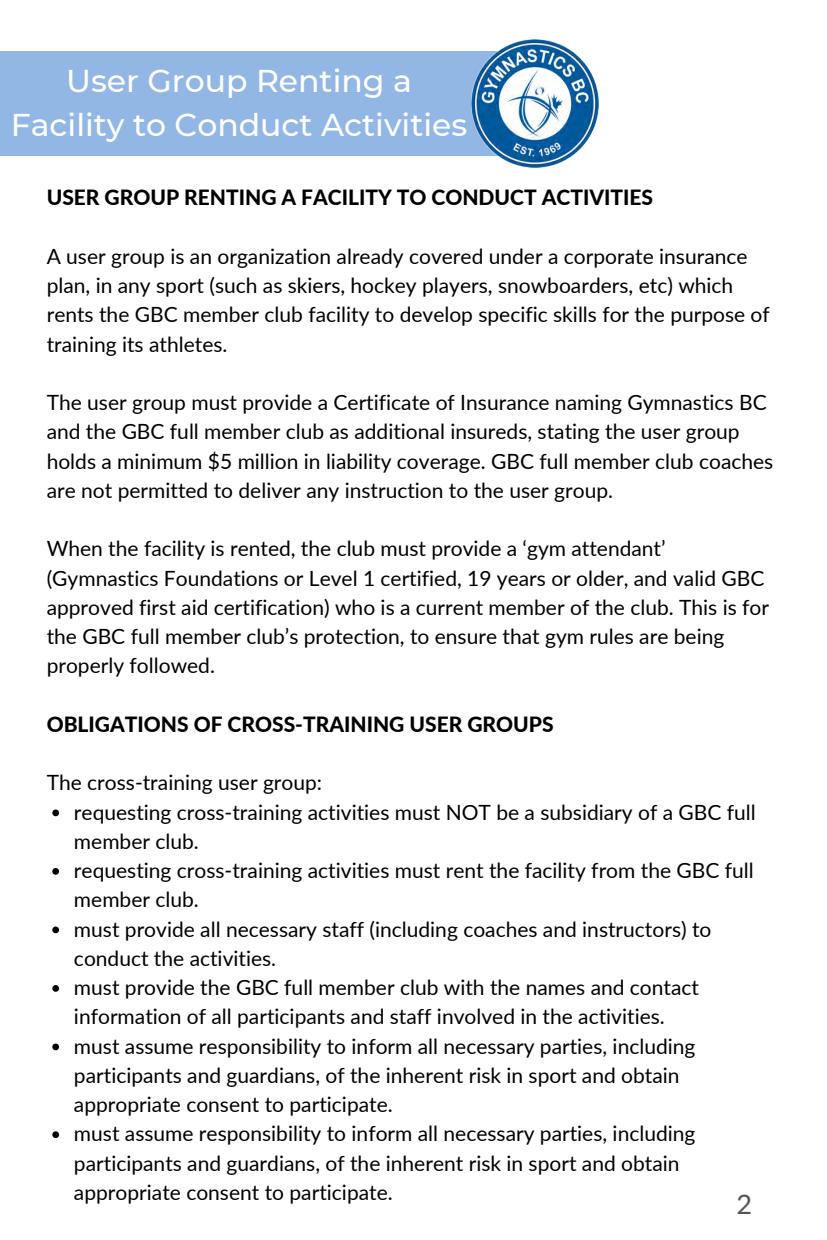
<style>
.page{position:relative;width:827px;height:1240px;background:#fff}
.page>*{position:absolute;margin:0;border:0;box-sizing:border-box;transform-origin:0 0}
.t1{font:500 31.5px/43.8px "Montserrat";color:#fff;text-align:center}
.t2{font:27px "Lato";color:#545454}
.t3{font:21px/29.2px "Lato";color:#000}
.t4{font:800 21px "Lato";color:#000}
</style>
<div class="page">
<svg style="left:52px;top:809px;width:7px;height:7px"></svg>
<svg style="left:52px;top:868px;width:7px;height:7px"></svg>
<svg style="left:52px;top:926px;width:7px;height:7px"></svg>
<svg style="left:52px;top:985px;width:7px;height:7px"></svg>
<svg style="left:52px;top:1043px;width:7px;height:7px"></svg>
<svg style="left:52px;top:1131px;width:7px;height:7px"></svg>
<div style="left:0;top:51px;width:524px;height:105px;background:#92b7e4"></div>
<img style="left:471px;top:40px;width:128px;height:127px">
<h1 class="t1" style="left:11px;top:59px;width:458px">User Group Renting a<br>Facility to Conduct Activities</h1>
<p class="t4" style="left:47px;top:182px;width:608px">USER GROUP RENTING A FACILITY TO CONDUCT ACTIVITIES</p>
<p class="t3" style="left:47px;top:241px;width:725px">A user group is an organization already covered under a corporate insurance plan, in any sport (such as skiers, hockey players, snowboarders, etc) which rents the GBC member club facility to develop specific skills for the purpose of training its athletes.</p>
<p class="t3" style="left:47px;top:387px;width:728px">The user group must provide a Certificate of Insurance naming Gymnastics BC and the GBC full member club as additional insureds, stating the user group holds a minimum $5 million in liability coverage. GBC full member club coaches are not permitted to deliver any instruction to the user group.</p>
<p class="t3" style="left:47px;top:533px;width:724px">When the facility is rented, the club must provide a ‘gym attendant’ (Gymnastics Foundations or Level 1 certified, 19 years or older, and valid GBC approved first aid certification) who is a current member of the club. This is for the GBC full member club’s protection, to ensure that gym rules are being properly followed.</p>
<p class="t4" style="left:47px;top:708px;width:508px">OBLIGATIONS OF CROSS-TRAINING USER GROUPS</p>
<p class="t3" style="left:74px;top:767px;width:683px;text-indent:-27px">The cross-training user group:<br>requesting cross-training activities must NOT be a subsidiary of a GBC full member club.<br>requesting cross-training activities must rent the facility from the GBC full member club.<br>must provide all necessary staff (including coaches and instructors) to conduct the activities.<br>must provide the GBC full member club with the names and contact information of all participants and staff involved in the activities.<br>must assume responsibility to inform all necessary parties, including participants and guardians, of the inherent risk in sport and obtain appropriate consent to participate.<br>must assume responsibility to inform all necessary parties, including participants and guardians, of the inherent risk in sport and obtain appropriate consent to participate.</p>
<p class="t2" style="left:736px;top:1185px;width:17px">2</p>
</div>
